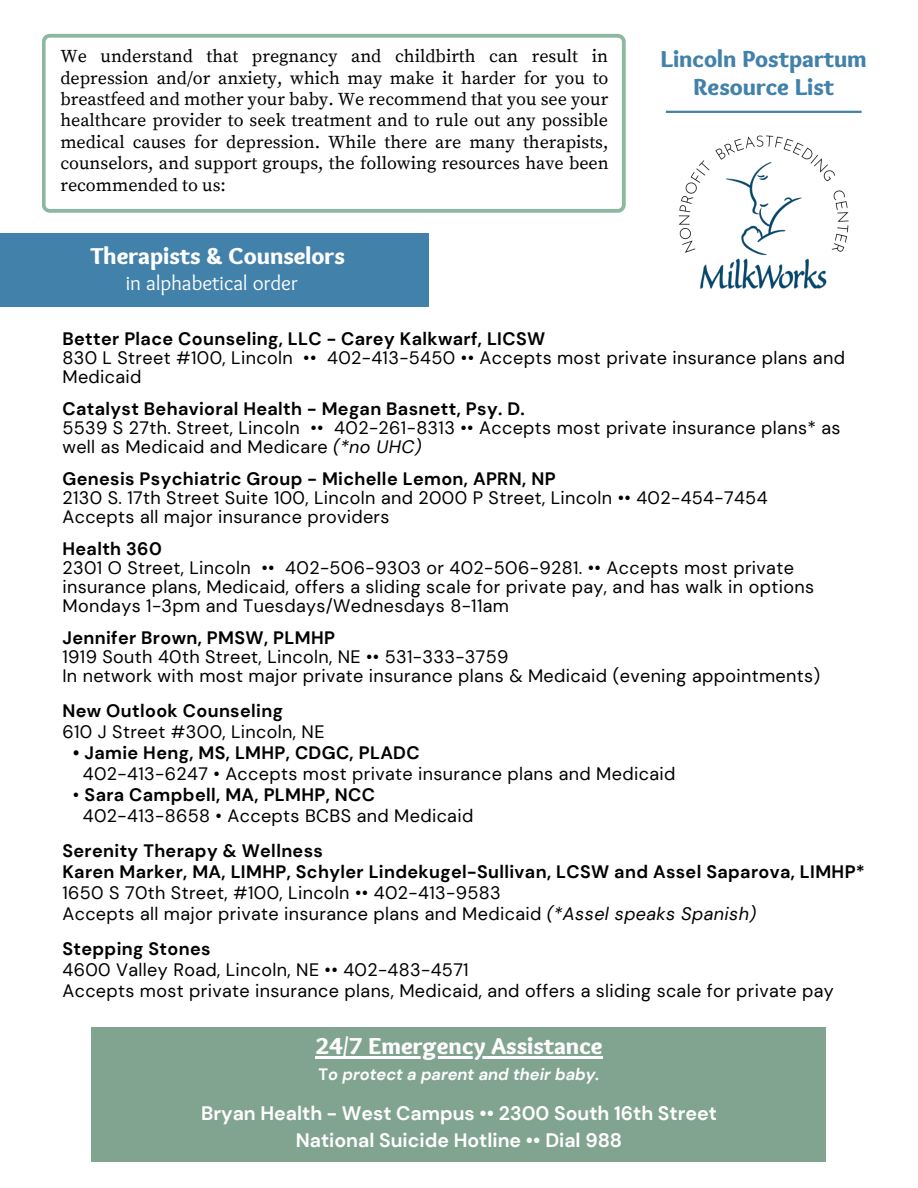
<style>
.page{position:relative;width:918px;height:1188px;background:#fff}
.page>*{position:absolute;margin:0;border:0;box-sizing:border-box;transform-origin:0 0}
.t1{font:900 24px "Sukar";color:#fff}
.t2{font:900 24px/28.2px "Sukar";color:#4282aa;text-align:center}
.t3{font:21px "Sukar Regular";color:#fff}
.t4{font:700 19.5px/27px "DM Sans";color:#fff;text-align:center}
.t5{font:18px/19px "DM Sans";letter-spacing:.02em;color:#000}
.t6{font:18px/21.3px "Source Serif Pro";color:#000;text-align:justify}
.t7{font:700 18px/21px "DM Sans";letter-spacing:.02em;color:#000}
.t8{font:italic 700 16.5px "DM Sans";color:#fff}
.s1{font-style:italic}
.s2{font-weight:700}
.s3{font-style:normal}
</style>
<div class="page">
<svg style="left:42px;top:34px;width:583px;height:179px"></svg>
<div style="left:92px;top:1027px;width:734px;height:134px;background:#81a490"></div>
<hr style="left:315px;top:1056px;width:288px;height:2px;background:#fff">
<div style="left:0;top:233px;width:428px;height:74px;background:#4282aa"></div>
<hr style="left:666px;top:111px;width:196px;height:2px;background:#4282aa">
<img style="left:678px;top:135px;width:171px;height:154px">
<p class="t6" style="left:60px;top:46px;width:550px">We understand that pregnancy and childbirth can result in depression and/or anxiety, which may make it harder for you to breastfeed and mother your baby. We recommend that you see your healthcare provider to seek treatment and to rule out any possible medical causes for depression. While there are many therapists, counselors, and support groups, the following resources have been recommended to us:</p>
<h1 class="t2" style="left:661px;top:47px;width:207px">Lincoln Postpartum<br>Resource List</h1>
<h1 class="t1" style="left:91px;top:242px;width:256px">Therapists &amp; Counselors</h1>
<p class="t3" style="left:126px;top:271px;width:174px">in alphabetical order</p>
<p class="t7" style="left:62px;top:329px;width:484px">Better Place Counseling, LLC - Carey Kalkwarf, LICSW</p>
<p class="t5" style="left:62px;top:349px;width:784px">830 L Street #100, Lincoln •• 402-413-5450 •• Accepts most private insurance plans and<br>Medicaid</p>
<p class="t7" style="left:62px;top:399px;width:464px">Catalyst Behavioral Health - Megan Basnett, Psy. D.</p>
<p class="t5" style="left:62px;top:419px;width:780px">5539 S 27th. Street, Lincoln •• 402-261-8313 •• Accepts most private insurance plans* as well as Medicaid and Medicare <span class="s1">(*no UHC)</span></p>
<p class="t7" style="left:62px;top:469px;width:495px">Genesis Psychiatric Group - Michelle Lemon, APRN, NP</p>
<p class="t5" style="left:62px;top:489px;width:707px">2130 S. 17th Street Suite 100, Lincoln and 2000 P Street, Lincoln •• 402-454-7454<br>Accepts all major insurance providers</p>
<p class="t7" style="left:62px;top:539px;width:101px">Health 360</p>
<p class="t5" style="left:62px;top:559px;width:753px">2301 O Street, Lincoln •• 402-506-9303 or 402-506-9281. •• Accepts most private insurance plans, Medicaid, offers a sliding scale for private pay, and has walk in options<br>Mondays 1-3pm and Tuesdays/Wednesdays 8-11am</p>
<p class="t7" style="left:62px;top:628px;width:274px">Jennifer Brown, PMSW, PLMHP</p>
<p class="t5" style="left:62px;top:648px;width:759px">1919 South 40th Street, Lincoln, NE •• 531-333-3759<br>In network with most major private insurance plans &amp; Medicaid (evening appointments)</p>
<p class="t7" style="left:62px;top:700px;width:222px">New Outlook Counseling</p>
<p class="t5" style="left:62px;top:722px;width:264px">610 J Street #300, Lincoln, NE</p>
<p class="t7" style="left:73px;top:742px;width:349px">• Jamie Heng, MS, LMHP, CDGC, PLADC</p>
<p class="t5" style="left:83px;top:764px;width:594px">402-413-6247 • Accepts most private insurance plans and Medicaid</p>
<p class="t5" style="left:83px;top:784px;width:392px;line-height:21px;text-indent:-10px">• <span class="s2">Sara Campbell, MA, PLMHP, NCC<br></span>402-413-8658 • Accepts BCBS and Medicaid</p>
<p class="t7" style="left:62px;top:840px;width:804px">Serenity Therapy &amp; Wellness<br>Karen Marker, MA, LIMHP, Schyler Lindekugel-Sullivan, LCSW and Assel Saparova, LIMHP*</p>
<p class="t5" style="left:62px;top:882px;width:695px;line-height:21px">1650 S 70th Street, #100, Lincoln •• 402-413-9583<br>Accepts all major private insurance plans and Medicaid <span class="s1">(*Assel speaks Spanish)</span></p>
<p class="t7" style="left:62px;top:938px;width:150px">Stepping Stones</p>
<p class="t5" style="left:62px;top:959px;width:773px;line-height:21px">4600 Valley Road, Lincoln, NE •• 402-483-4571<br>Accepts most private insurance plans, Medicaid, and offers a sliding scale for private pay</p>
<h1 class="t1" style="left:315px;top:1032px;width:289px">24/7 Emergency Assistance</h1>
<p class="t8" style="left:318px;top:1063px;width:283px"><span class="s3">T</span>o protect a parent and their baby.</p>
<p class="t4" style="left:201px;top:1100px;width:517px">Bryan Health - West Campus •• 2300 South 16th Street<br>National Suicide Hotline •• Dial 988</p>
</div>
